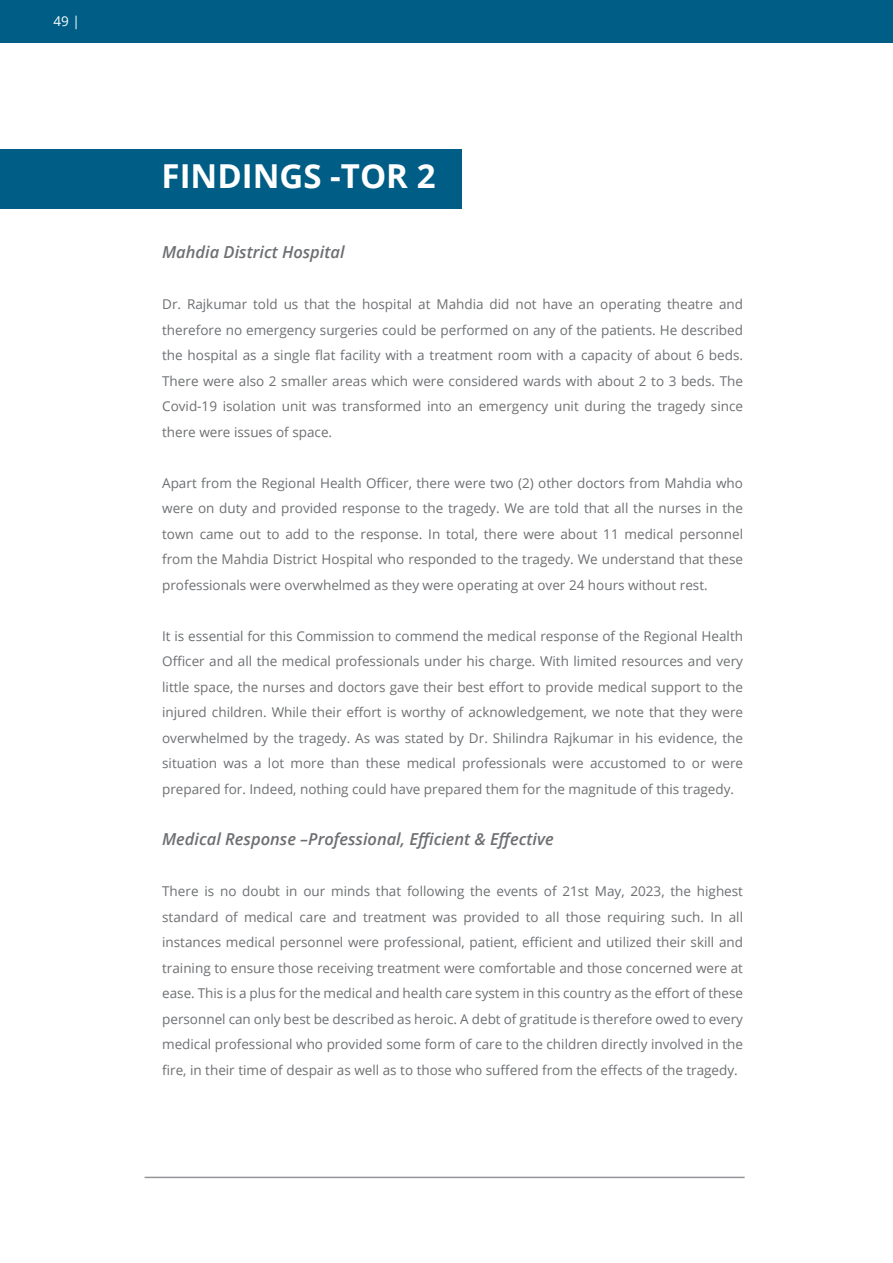
<style>
.page{position:relative;width:893px;height:1263px;background:#fff}
.page>*{position:absolute;margin:0;border:0;box-sizing:border-box;transform-origin:0 0}
.Header_Style_45pt{font:700 33px "Open Sans";color:#fff}
.Quote_Text_12_p{font:italic 600 16.5px "Open Sans";color:#6d6f72}
.Quote_Text_12_p-2{font:13.5px/25.5px "Open Sans";color:#6d6f72;text-align:justify}
.t1{font:13.5px "Open Sans";color:#fff}
</style>
<div class="page">
<div style="left:0;top:149px;width:461px;height:60px;background:#005d85"></div>
<div style="left:0;top:0;width:893px;height:43px;background:#005d85"></div>
<hr style="left:145px;top:1177px;width:600px;height:1px;background:#939598">
<p class="t1" style="left:54px;top:12px;width:28px">49 |</p>
<p class="Header_Style_45pt" style="left:162px;top:153px;width:275px">FINDINGS -TOR 2</p>
<p class="Quote_Text_12_p" style="left:162px;top:241px;width:184px">Mahdia District Hospital</p>
<p class="Quote_Text_12_p-2" style="left:162px;top:291px;width:582px">Dr. Rajkumar told us that the hospital at Mahdia did not have an operating theatre and therefore no emergency surgeries could be performed on any of the patients. He described the hospital as a single flat facility with a treatment room with a capacity of about 6 beds.<br>There were also 2 smaller areas which were considered wards with about 2 to 3 beds. The Covid-19 isolation unit was transformed into an emergency unit during the tragedy since there were issues of space.</p>
<p class="Quote_Text_12_p-2" style="left:162px;top:470px;width:582px">Apart from the Regional Health Officer, there were two (2) other doctors from Mahdia who were on duty and provided response to the tragedy. We are told that all the nurses in the town came out to add to the response. In total, there were about 11 medical personnel from the Mahdia District Hospital who responded to the tragedy. We understand that these professionals were overwhelmed as they were operating at over 24 hours without rest.</p>
<p class="Quote_Text_12_p-2" style="left:162px;top:623px;width:582px">It is essential for this Commission to commend the medical response of the Regional Health Officer and all the medical professionals under his charge. With limited resources and very little space, the nurses and doctors gave their best effort to provide medical support to the injured children. While their effort is worthy of acknowledgement, we note that they were overwhelmed by the tragedy. As was stated by Dr. Shilindra Rajkumar in his evidence, the situation was a lot more than these medical professionals were accustomed to or were prepared for. Indeed, nothing could have prepared them for the magnitude of this tragedy.</p>
<p class="Quote_Text_12_p" style="left:162px;top:828px;width:393px">Medical Response –Professional, Efficient &amp; Effective</p>
<p class="Quote_Text_12_p-2" style="left:162px;top:878px;width:582px">There is no doubt in our minds that following the events of 21st May, 2023, the highest standard of medical care and treatment was provided to all those requiring such. In all instances medical personnel were professional, patient, efficient and utilized their skill and training to ensure those receiving treatment were comfortable and those concerned were at ease. This is a plus for the medical and health care system in this country as the effort of these personnel can only best be described as heroic. A debt of gratitude is therefore owed to every medical professional who provided some form of care to the children directly involved in the fire, in their time of despair as well as to those who suffered from the effects of the tragedy.</p>
</div>
